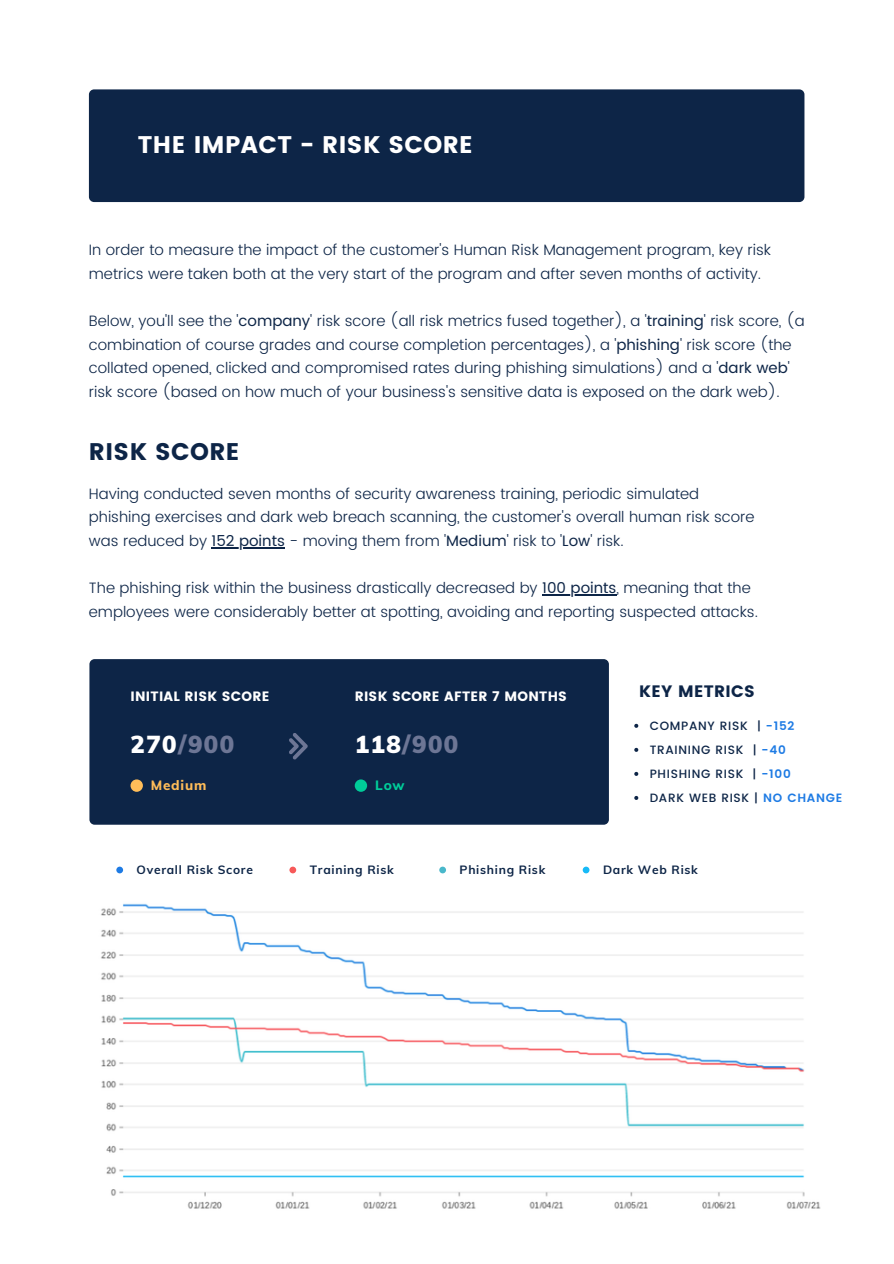
<style>
.page{position:relative;width:894px;height:1264px;background:#fff}
.page>*{position:absolute;margin:0;border:0;box-sizing:border-box;transform-origin:0 0}
.t1{font:24px "Poppins";letter-spacing:.02em;color:#fff}
.t2{font:900 24px "Muli";letter-spacing:.06em;color:#6d7695}
.t3{font:24px "Poppins";letter-spacing:.02em;color:#0d2547}
.t4{font:16.5px "Poppins";letter-spacing:.02em;color:#0d2547}
.t5{font:300 15px/23.7px "Poppins";color:#0d2547}
.t6{font:13.5px "Poppins";letter-spacing:.02em;color:#fff}
.t7{font:800 13.5px "Muli";letter-spacing:.06em;color:#ffbd59}
.t8{font:800 13.5px "Muli";color:#0c9}
.t9{font:500 12px "Poppins";letter-spacing:.06em;color:#0d2547}
.t10{font:700 12px "Muli";letter-spacing:.06em;color:#0d2547}
.s1{font-weight:400}
.s2{color:#fff}
.s3{font-weight:600;color:#1e7be4}
</style>
<div class="page">
<img style="left:101px;top:903px;width:720px;height:306px">
<div style="left:89px;top:659px;width:519px;height:165px;background:#0d2547;border-radius:5px"></div>
<div style="left:130px;top:779px;width:13px;height:12px;background:#ffbd59;border-radius:50%"></div>
<div style="left:354px;top:779px;width:13px;height:12px;background:#0c9;border-radius:50%"></div>
<div style="left:116px;top:866px;width:7px;height:7px;background:#1e7be4;border-radius:50%"></div>
<div style="left:289px;top:866px;width:7px;height:7px;background:#f75959;border-radius:50%"></div>
<div style="left:439px;top:866px;width:7px;height:7px;background:#49b8cb;border-radius:50%"></div>
<svg style="left:582px;top:866px;width:7px;height:7px"></svg>
<svg style="left:289px;top:733px;width:19px;height:26px"></svg>
<svg style="left:634px;top:723px;width:4px;height:4px"></svg>
<svg style="left:634px;top:747px;width:4px;height:5px"></svg>
<svg style="left:634px;top:772px;width:4px;height:4px"></svg>
<svg style="left:634px;top:796px;width:4px;height:4px"></svg>
<div style="left:89px;top:89px;width:715px;height:113px;background:#0d2547;border-radius:5px"></div>
<hr style="left:211px;top:547px;width:74px;height:1px;background:#0d2547">
<hr style="left:542px;top:594px;width:74px;height:1px;background:#0d2547">
<p class="t1" style="left:138px;top:130px;width:336px">THE IMPACT - RISK SCORE</p>
<p class="t5" style="left:89px;top:238px;width:683px">In order to measure the impact of the customer's Human Risk Management program, key risk metrics were taken both at the very start of the program and after seven months of activity.</p>
<p class="t5" style="left:89px;top:309px;width:717px">Below, you'll see the '<span class="s1">company</span>' risk score (all risk metrics fused together), a '<span class="s1">training</span>' risk score, (a combination of course grades and course completion percentages), a '<span class="s1">phishing</span>' risk score (the collated opened, clicked and compromised rates during phishing simulations) and a '<span class="s1">dark web</span>' risk score (based on how much of your business's sensitive data is exposed on the dark web).</p>
<p class="t3" style="left:89px;top:438px;width:152px">RISK SCORE</p>
<p class="t5" style="left:89px;top:481px;width:667px">Having conducted seven months of security awareness training, periodic simulated phishing exercises and dark web breach scanning, the customer's overall human risk score was reduced by <span class="s1">152 points</span> - moving them from '<span class="s1">Medium</span>' risk to '<span class="s1">Low</span>' risk.</p>
<p class="t5" style="left:89px;top:576px;width:670px">The phishing risk within the business drastically decreased by <span class="s1">100 points</span>, meaning that the employees were considerably better at spotting, avoiding and reporting suspected attacks.</p>
<p class="t6" style="left:130px;top:688px;width:140px">INITIAL RISK SCORE</p>
<p class="t6" style="left:354px;top:688px;width:214px">RISK SCORE AFTER 7 MONTHS</p>
<p class="t2" style="left:130px;top:728px;width:105px"><span class="s2">270</span>/900</p>
<p class="t2" style="left:354px;top:728px;width:105px"><span class="s2">118</span>/900</p>
<p class="t7" style="left:151px;top:776px;width:57px">Medium</p>
<p class="t8" style="left:375px;top:776px;width:31px">Low</p>
<p class="t4" style="left:639px;top:681px;width:117px">KEY METRICS</p>
<p class="t9" style="left:649px;top:718px;width:146px">COMPANY RISK | <span class="s3">-152</span></p>
<p class="t9" style="left:649px;top:742px;width:137px">TRAINING RISK | <span class="s3">-40</span></p>
<p class="t9" style="left:649px;top:766px;width:143px">PHISHING RISK | <span class="s3">-100</span></p>
<p class="t9" style="left:649px;top:790px;width:194px">DARK WEB RISK | <span class="s3">NO CHANGE</span></p>
<p class="t10" style="left:137px;top:861px;width:118px">Overall Risk Score</p>
<p class="t10" style="left:310px;top:861px;width:85px">Training Risk</p>
<p class="t10" style="left:603px;top:861px;width:96px">Dark Web Risk</p>
<p class="t10" style="left:459px;top:861px;width:87px">Phishing Risk</p>
</div>
